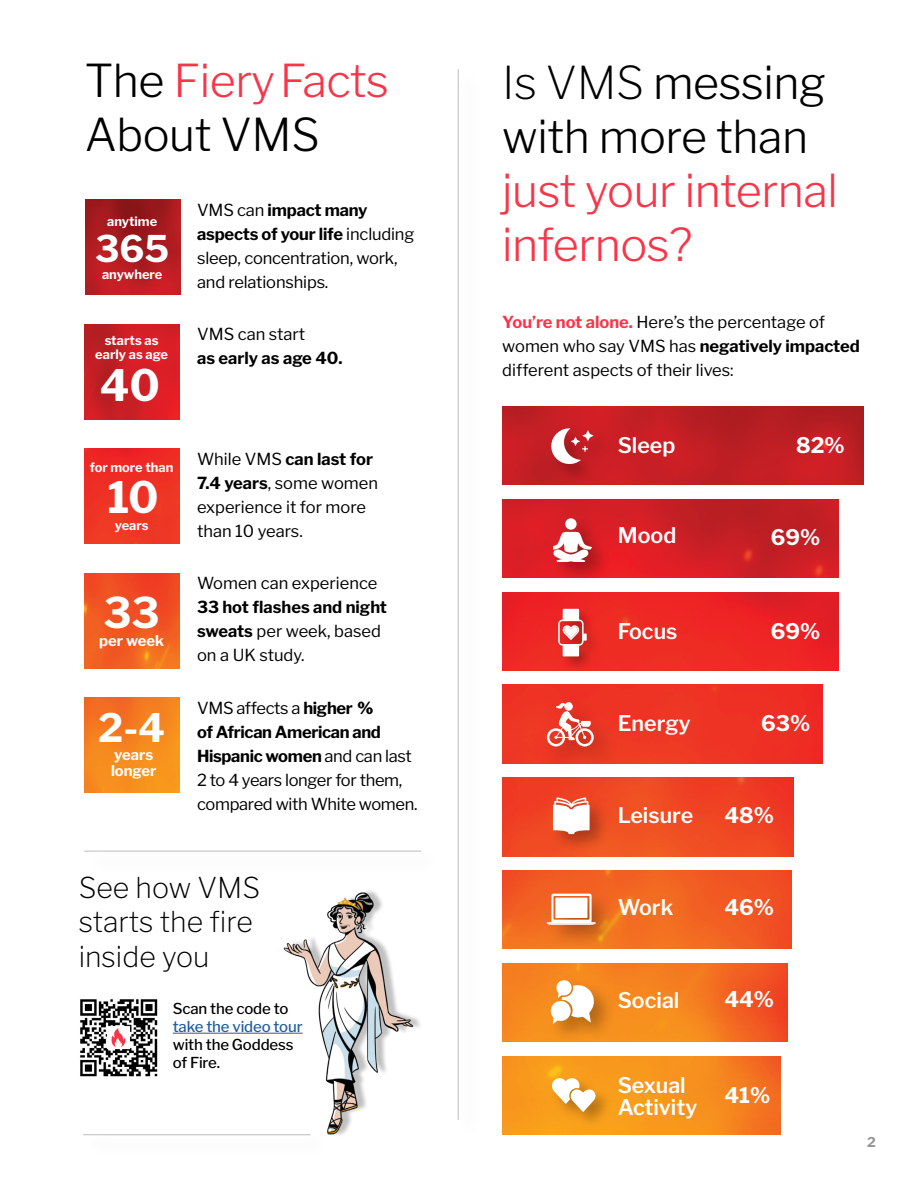
<style>
.page{position:relative;width:918px;height:1188px;background:#fff}
.page>*{position:absolute;margin:0;border:0;box-sizing:border-box;transform-origin:0 0}
.t1{font:300 45px/54px "Libre Franklin";letter-spacing:-.01em;color:#000}
.t2{font:300 45px/54px "Libre Franklin";letter-spacing:-.01em;color:#f93549}
.t3{font:700 43.2px "Libre Franklin";color:#fff}
.t4{font:700 42.15px "Libre Franklin";color:#fff}
.t5{font:700 39.15px "Libre Franklin";color:#fff}
.t6{font:700 36.45px "Libre Franklin";color:#fff}
.t7{font:200 28.5px/34.5px "Libre Franklin";color:#000}
.t8{font:600 21.45px/21.5px "Libre Franklin";color:#fff}
.t9{font:700 21.45px "Libre Franklin";color:#fff}
.t10{font:16.5px/24px "Libre Franklin";letter-spacing:-.01em;color:#000}
.t11{font:700 16.5px/24px "Libre Franklin";color:#000}
.t12{font:500 15px/18px "Libre Franklin";letter-spacing:-.01em;color:#000}
.t13{font:500 15px "Libre Franklin";letter-spacing:-.01em;color:#215e9e}
.t14{font:700 14.85px/15.6px "Libre Franklin";color:#fff}
.t15{font:700 13.5px "Libre Franklin";color:#939598}
.t16{font:700 12.9px/14.7px "Libre Franklin";color:#fff;text-align:center}
.s1{color:#f93549}
.s2{font-weight:700}
.s3{font-weight:400}
.s4{font-weight:900}
.s5{font-weight:200}
.s6{font-weight:700;color:#f93549}
</style>
<div class="page">
<img style="left:80px;top:999px;width:78px;height:78px">
<img style="left:85px;top:200px;width:95px;height:95px">
<img style="left:84px;top:698px;width:95px;height:94px">
<img style="left:84px;top:573px;width:95px;height:95px">
<img style="left:84px;top:324px;width:95px;height:95px">
<img style="left:84px;top:449px;width:95px;height:95px">
<img style="left:274px;top:890px;width:147px;height:245px">
<img style="left:502px;top:406px;width:362px;height:79px">
<img style="left:502px;top:499px;width:337px;height:78px">
<img style="left:502px;top:592px;width:337px;height:78px">
<img style="left:502px;top:685px;width:321px;height:78px">
<img style="left:502px;top:778px;width:291px;height:78px">
<img style="left:502px;top:871px;width:289px;height:78px">
<img style="left:502px;top:964px;width:286px;height:78px">
<img style="left:502px;top:1056px;width:279px;height:79px">
<div style="left:548px;top:426px;width:65px;height:59px;background:#000;opacity:.27"></div>
<svg style="left:551px;top:428px;width:43px;height:36px"></svg>
<div style="left:551px;top:516px;width:61px;height:67px;background:#000;opacity:.27"></div>
<div style="left:565px;top:518px;width:12px;height:12px;background:#fff;border-radius:50%"></div>
<svg style="left:554px;top:531px;width:38px;height:30px"></svg>
<div style="left:556px;top:606px;width:46px;height:66px;background:#000;opacity:.27"></div>
<svg style="left:558px;top:609px;width:29px;height:47px"></svg>
<div style="left:544px;top:699px;width:75px;height:73px;background:#000;opacity:.27"></div>
<svg style="left:547px;top:702px;width:47px;height:45px"></svg>
<div style="left:550px;top:795px;width:59px;height:59px;background:#000;opacity:.27"></div>
<svg style="left:553px;top:798px;width:37px;height:36px"></svg>
<div style="left:545px;top:890px;width:74px;height:60px;background:#000;opacity:.27"></div>
<svg style="left:547px;top:894px;width:49px;height:31px"></svg>
<div style="left:548px;top:977px;width:68px;height:68px;background:#000;opacity:.27"></div>
<svg style="left:550px;top:979px;width:45px;height:45px"></svg>
<div style="left:549px;top:1076px;width:65px;height:53px;background:#000;opacity:.27"></div>
<svg style="left:551px;top:1077px;width:45px;height:35px"></svg>
<hr style="left:84px;top:851px;width:337px;height:1px;background:#bcbec0">
<hr style="left:173px;top:1033px;width:130px;height:1px;background:#215e9e">
<div style="left:454px;top:68px;width:29px;height:1073px;background:#000;opacity:.27"></div>
<hr style="left:458px;top:69px;width:1px;height:1051px;background:#bcbec0">
<div style="left:83px;top:1131px;width:249px;height:29px;background:#fefefe"></div>
<hr style="left:83px;top:1134px;width:228px;height:1px;background:#bcbec0">
<h1 class="t1" style="left:85px;top:50px;width:306px">The <span class="s1">Fiery Facts<br></span>About VMS</h1>
<p class="t16" style="left:107px;top:213px;width:52px">anytime</p>
<h3 class="t6" style="left:95px;top:220px;width:76px">365</h3>
<p class="t16" style="left:102px;top:266px;width:62px">anywhere</p>
<p class="t16" style="left:95px;top:331px;width:74px">starts as early as age</p>
<h2 class="t3" style="left:100px;top:352px;width:62px">40</h2>
<p class="t10" style="left:197px;top:196px;width:219px">VMS can <span class="s2">impact many aspects of your life</span> including sleep, concentration, work, and relationships.</p>
<p class="t10" style="left:197px;top:321px;width:110px">VMS can start</p>
<p class="t11" style="left:197px;top:345px;width:147px">as early as age 40.</p>
<p class="t16" style="left:90px;top:459px;width:85px">for more than</p>
<p class="t10" style="left:197px;top:445px;width:183px">While VMS <span class="s2">can last for<br>7.4 years</span>, some women experience it for more than 10 years.</p>
<h2 class="t3" style="left:108px;top:464px;width:53px">10</h2>
<p class="t16" style="left:115px;top:517px;width:35px">years</p>
<h3 class="t4" style="left:104px;top:579px;width:58px">33</h3>
<p class="t14" style="left:99px;top:631px;width:66px">per week</p>
<h3 class="t5" style="left:98px;top:697px;width:68px">2-4</h3>
<p class="t14" style="left:111px;top:746px;width:47px">years longer</p>
<p class="t10" style="left:197px;top:570px;width:182px">Women can experience</p>
<p class="t11" style="left:197px;top:594px;width:192px">33 hot flashes and night sweats <span class="s3">per week, based on a UK study.</span></p>
<p class="t10" style="left:197px;top:694px;width:222px">VMS affects a <span class="s2">higher</span> <span class="s4">%<br></span><span class="s2">of African American and<br>Hispanic women</span> and can last<br>2 to 4 years longer for them, compared with White women.</p>
<h3 class="t7" style="left:79px;top:868px;width:183px">See how VMS starts the fire inside you</h3>
<p class="t12" style="left:173px;top:998px;width:117px">Scan the code to</p>
<p class="t13" style="left:173px;top:1015px;width:131px">take the video tour</p>
<p class="t12" style="left:173px;top:1034px;width:122px">with the Goddess of Fire.</p>
<h1 class="t1" style="left:502px;top:51px;width:325px"><span class="s5">Is VMS</span> messing with more than</h1>
<h1 class="t2" style="left:502px;top:159px;width:337px">just your internal infernos?</h1>
<p class="t10" style="left:502px;top:308px;width:359px"><span class="s6">You’re not alone.</span> Here’s the percentage of women who say VMS has <span class="s2">negatively impacted </span>different aspects of their lives:</p>
<h3 class="t8" style="left:618px;top:433px;width:59px">Sleep</h3>
<h3 class="t8" style="left:618px;top:523px;width:60px">Mood</h3>
<h3 class="t9" style="left:796px;top:428px;width:50px">82%</h3>
<h3 class="t9" style="left:771px;top:520px;width:51px">69%</h3>
<h3 class="t8" style="left:618px;top:618px;width:61px">Focus</h3>
<h3 class="t9" style="left:771px;top:615px;width:51px">69%</h3>
<h3 class="t8" style="left:618px;top:711px;width:74px">Energy</h3>
<h3 class="t9" style="left:761px;top:706px;width:51px">63%</h3>
<h3 class="t8" style="left:618px;top:803px;width:77px">Leisure</h3>
<h3 class="t9" style="left:724px;top:799px;width:51px">48%</h3>
<h3 class="t8" style="left:618px;top:894px;width:57px">Work</h3>
<h3 class="t9" style="left:724px;top:890px;width:51px">46%</h3>
<h3 class="t8" style="left:618px;top:988px;width:63px">Social</h3>
<h3 class="t9" style="left:724px;top:982px;width:51px">44%</h3>
<h3 class="t8" style="left:618px;top:1073px;width:81px">Sexual<br>Activity</h3>
<h3 class="t9" style="left:724px;top:1079px;width:47px">41%</h3>
<p class="t15" style="left:867px;top:1132px;width:10px">2</p>
</div>
